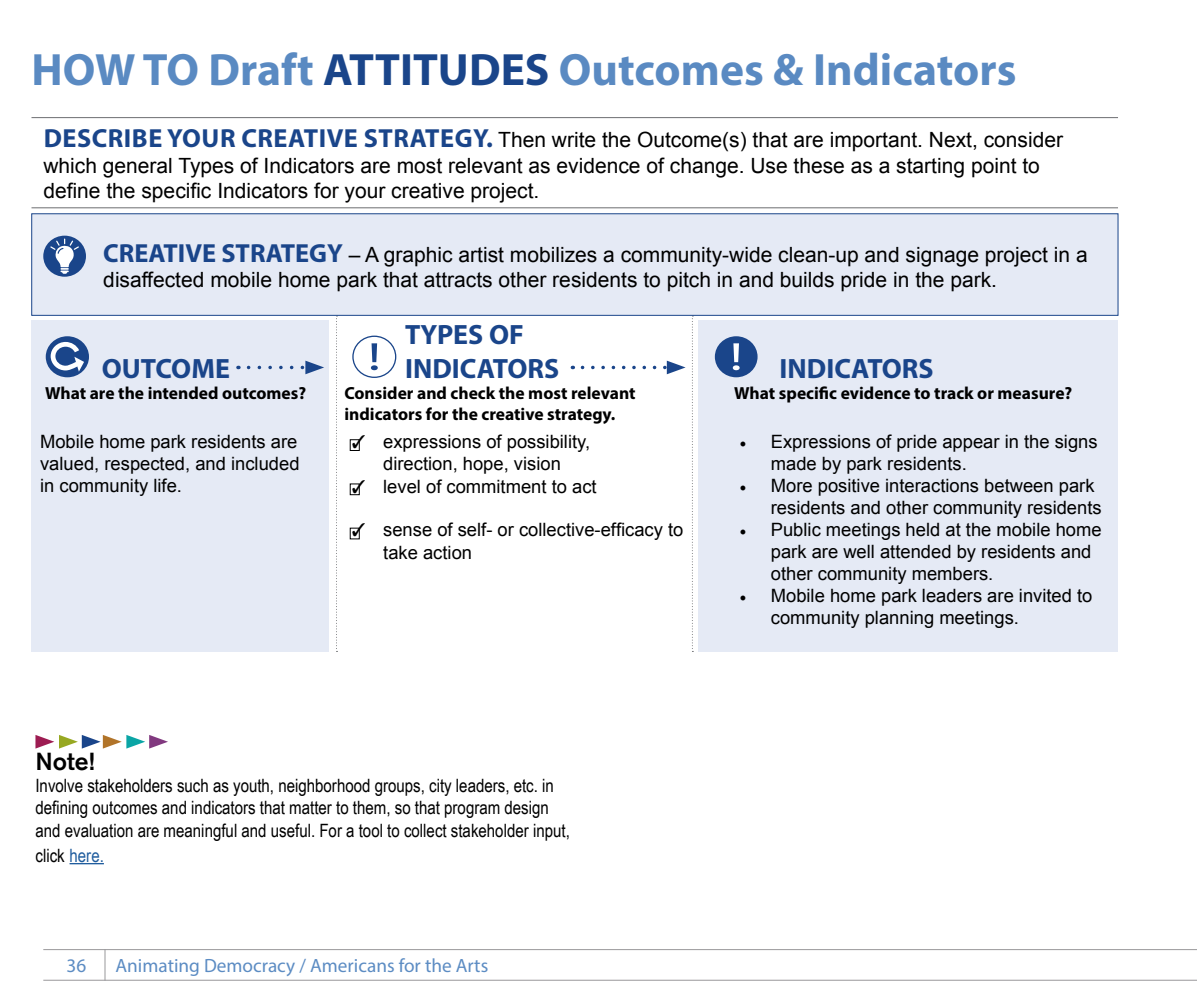
<style>
.page{position:relative;width:1197px;height:1008px;background:#fff}
.page>*{position:absolute;margin:0;border:0;box-sizing:border-box;transform-origin:0 0}
.t1{font:700 45.5px "Myriad Pro";color:#5a8ac2}
.t2{font:700 28px/33.6px "Myriad Pro";color:#1a458a}
.t3{font:500 24.5px "Akzidenz Grotesk BQ";color:#000}
.t4{font:21px/25.2px "Arial";color:#000}
.t5{font:19.25px "Myriad Pro";color:#5c8cc3}
.t6{font:18.38px/22.1px "Arial";color:#000}
.t7{font:18.38px/22.1px "Arial Narrow";color:#000}
.t8{font:700 17.5px/21px "Myriad Pro";color:#000}
.s1{color:#1a458a}
.s2{font-family:"Myriad Pro";font-weight:700;font-size:26.25px;color:#1a458a}
.s3{font-family:"Minion Pro"}
.s4{color:#205d9e}
</style>
<div class="page">
<hr style="left:43px;top:980px;width:1154px;height:1px;background:#99989a">
<hr style="left:43px;top:949px;width:1154px;height:1px;background:#99989a">
<hr style="left:105px;top:949px;width:1px;height:32px;background:#99989a">
<div style="left:32px;top:321px;width:297px;height:331px;background:#e5eaf5"></div>
<div style="left:699px;top:321px;width:419px;height:331px;background:#e5eaf5"></div>
<svg style="left:336px;top:316px;width:2px;height:336px"></svg>
<svg style="left:692px;top:316px;width:1px;height:336px"></svg>
<div style="left:31px;top:213px;width:1087px;height:103px;background:#e5eaf5;border:1px solid #1a458a"></div>
<hr style="left:32px;top:117px;width:1086px;height:1px;background:#6d6e71">
<hr style="left:32px;top:207px;width:1086px;height:1px;background:#6d6e71">
<div style="left:46px;top:336px;width:43px;height:41px;background:#1a458a;border-radius:50%"></div>
<svg style="left:51px;top:342px;width:33px;height:30px"></svg>
<div style="left:715px;top:336px;width:43px;height:41px;background:#1a458a;border-radius:50%"></div>
<svg style="left:733px;top:343px;width:7px;height:27px"></svg>
<div style="left:352px;top:336px;width:44px;height:42px;border:1px solid #1a458a;border-radius:50%"></div>
<svg style="left:371px;top:343px;width:7px;height:27px"></svg>
<svg style="left:249px;top:361px;width:75px;height:13px"></svg>
<svg style="left:582px;top:361px;width:104px;height:13px"></svg>
<div style="left:43px;top:236px;width:43px;height:41px;background:#1a458a;border-radius:50%"></div>
<svg style="left:50px;top:239px;width:29px;height:35px"></svg>
<div style="left:350px;top:440px;width:10px;height:11px;border:1px solid #000"></div>
<div style="left:350px;top:484px;width:10px;height:11px;border:1px solid #000"></div>
<div style="left:350px;top:528px;width:10px;height:11px;border:1px solid #000"></div>
<hr style="left:70px;top:863px;width:34px;height:1px;background:#205d9e">
<svg style="left:35px;top:735px;width:133px;height:14px"></svg>
<h1 class="t1" style="left:32px;top:40px;width:986px">HOW TO Draft <span class="s1">ATTITUDES</span> Outcomes &amp; Indicators</h1>
<p class="t4" style="left:43px;top:128px;width:1021px"><span class="s2">DESCRIBE YOUR CREATIVE STRATEGY.</span> Then write the Outcome(s) that are important. Next, consider which general Types of Indicators are most relevant as evidence of change. Use these as a starting point to define the specific Indicators for your creative project.</p>
<p class="t4" style="left:103px;top:242px;width:986px"><span class="s2">CREATIVE STRATEGY</span> – A graphic artist mobilizes a community-wide clean-up and signage project in a disaffected mobile home park that attracts other residents to pitch in and builds pride in the park.</p>
<h2 class="t2" style="left:405px;top:317px;width:156px">TYPES OF<br>INDICATORS</h2>
<p class="t8" style="left:344px;top:383px;width:293px">Consider and check the most relevant indicators for the creative strategy.</p>
<h2 class="t2" style="left:102px;top:351px;width:130px">OUTCOME</h2>
<h2 class="t2" style="left:780px;top:351px;width:156px">INDICATORS</h2>
<p class="t8" style="left:45px;top:383px;width:263px">What are the intended outcomes?</p>
<p class="t8" style="left:734px;top:383px;width:340px">What specific evidence to track or measure?</p>
<p class="t6" style="left:352px;top:431px;width:240px;text-align:center">✓ expressions of possibility, direction, hope, vision</p>
<p class="t6" style="left:352px;top:475px;width:246px">✓ level of commitment to act</p>
<p class="t6" style="left:40px;top:430px;width:261px;text-align:justify">Mobile home park residents are valued, respected, and included in community life.</p>
<p class="t6" style="left:771px;top:431px;width:328px;text-indent:-31px"><span class="s3">•</span> Expressions of pride appear in the signs made by park residents.</p>
<p class="t6" style="left:771px;top:475px;width:332px;text-indent:-31px"><span class="s3">•</span> More positive interactions between park residents and other community residents</p>
<p class="t6" style="left:771px;top:519px;width:332px;text-indent:-31px"><span class="s3">•</span> Public meetings held at the mobile home park are well attended by residents and other community members.</p>
<p class="t6" style="left:771px;top:585px;width:323px;text-indent:-31px"><span class="s3">•</span> Mobile home park leaders are invited to community planning meetings.</p>
<p class="t6" style="left:383px;top:519px;width:302px;text-indent:-31px">✓ sense of self- or collective-efficacy to take action</p>
<h3 class="t3" style="left:35px;top:747px;width:61px">Note!</h3>
<p class="t7" style="left:35px;top:774px;width:536px">Involve stakeholders such as youth, neighborhood groups, city leaders, etc. in defining outcomes and indicators that matter to them, so that program design and evaluation are meaningful and useful. For a tool to collect stakeholder input,</p>
<p class="t7" style="left:35px;top:844px;width:70px">click <span class="s4">here.</span></p>
<p class="t5" style="left:66px;top:954px;width:21px">36</p>
<p class="t5" style="left:116px;top:954px;width:374px">Animating Democracy / Americans for the Arts</p>
</div>
